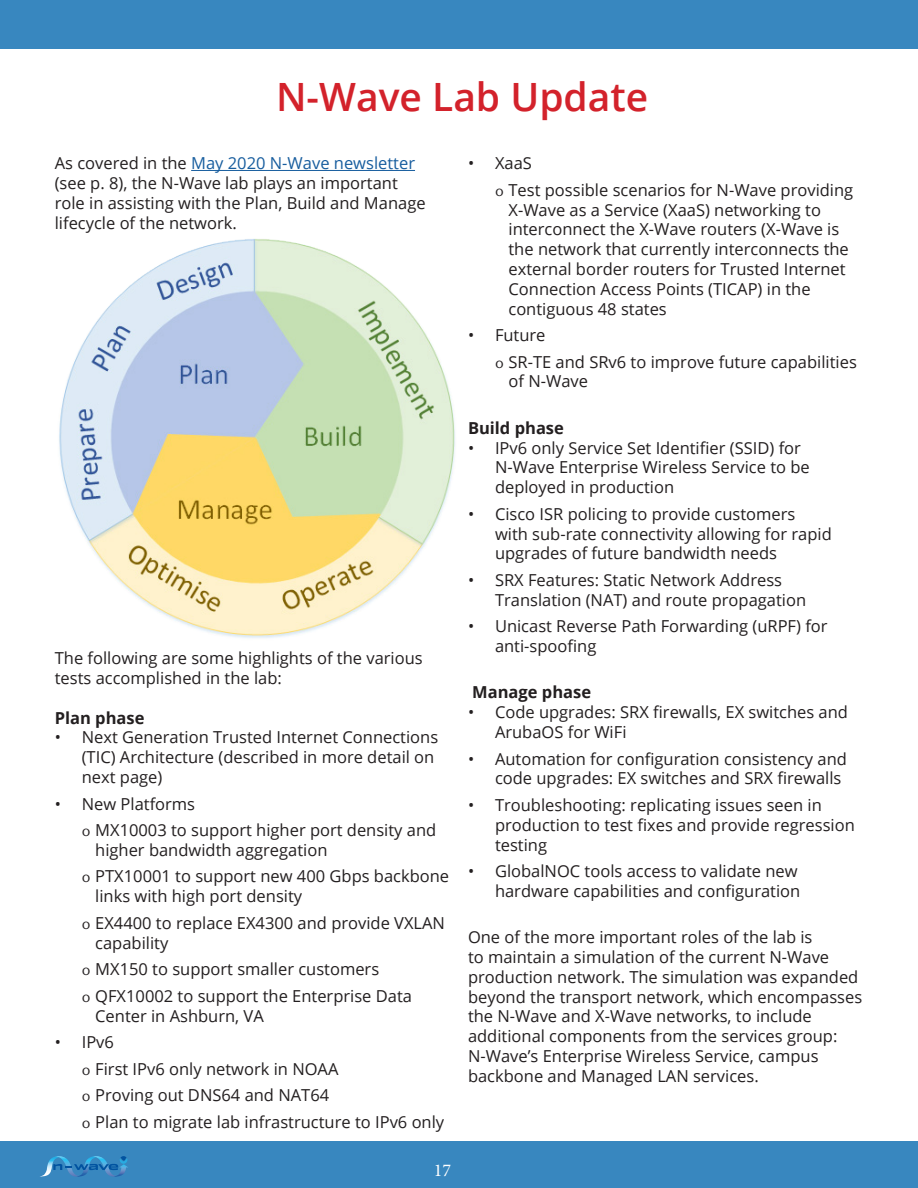
<style>
.page{position:relative;width:918px;height:1188px;background:#fff}
.page>*{position:absolute;margin:0;border:0;box-sizing:border-box;transform-origin:0 0}
.Main_Heading_-_Red{font:600 39px "Open Sans";color:#d3222b}
.t1{font:18px "Minion Pro";color:#fff}
.Newsletter_Body_-_Op{font:16.5px/19.8px "Open Sans";color:#231f20}
.Newsletter_Body_-_Op-2{font:700 16.5px "Open Sans";color:#231f20}
.s1{color:#175d9e}
.s2{font-family:"Minion Pro"}
</style>
<div class="page">
<div style="left:0;top:0;width:918px;height:49px;background:#3887bf"></div>
<div style="left:0;top:1141px;width:918px;height:47px;background:#3887bf"></div>
<svg style="left:40px;top:1156px;width:88px;height:21px"></svg>
<hr style="left:191px;top:170px;width:224px;height:1px;background:#175d9e">
<img style="left:59px;top:239px;width:396px;height:399px">
<p class="Main_Heading_-_Red" style="left:276px;top:70px;width:374px">N-Wave Lab Update</p>
<p class="Newsletter_Body_-_Op" style="left:55px;top:153px;width:372px">As covered in the <span class="s1">May 2020 N-Wave newsletter </span>(see p. 8), the N-Wave lab plays an important role in assisting with the Plan, Build and Manage lifecycle of the network.</p>
<p class="Newsletter_Body_-_Op" style="left:468px;top:153px;width:65px">• XaaS</p>
<p class="Newsletter_Body_-_Op" style="left:508px;top:179px;width:346px;text-indent:-14px"><span class="s2">Ŝ</span> Test possible scenarios for N-Wave providing X-Wave as a Service (XaaS) networking to interconnect the X-Wave routers (X-Wave is the network that currently interconnects the external border routers for Trusted Internet Connection Access Points (TICAP) in the contiguous 48 states</p>
<p class="Newsletter_Body_-_Op" style="left:468px;top:325px;width:79px">• Future</p>
<p class="Newsletter_Body_-_Op" style="left:508px;top:351px;width:350px;text-indent:-14px"><span class="s2">Ŝ</span> SR-TE and SRv6 to improve future capabilities of N-Wave</p>
<p class="Newsletter_Body_-_Op-2" style="left:468px;top:416px;width:97px">Build phase</p>
<p class="Newsletter_Body_-_Op" style="left:495px;top:437px;width:316px;text-indent:-27px">• IPv6 only Service Set Identifier (SSID) for<br>N-Wave Enterprise Wireless Service to be deployed in production</p>
<p class="Newsletter_Body_-_Op" style="left:495px;top:503px;width:338px;text-indent:-27px">• Cisco ISR policing to provide customers with sub-rate connectivity allowing for rapid upgrades of future bandwidth needs</p>
<p class="Newsletter_Body_-_Op" style="left:495px;top:570px;width:313px;text-indent:-27px">• SRX Features: Static Network Address<br>Translation (NAT) and route propagation</p>
<p class="Newsletter_Body_-_Op" style="left:495px;top:616px;width:334px;text-indent:-27px">• Unicast Reverse Path Forwarding (uRPF) for anti-spoofing</p>
<p class="Newsletter_Body_-_Op-2" style="left:472px;top:681px;width:120px">Manage phase</p>
<p class="Newsletter_Body_-_Op" style="left:495px;top:702px;width:355px;text-indent:-27px">• Code upgrades: SRX firewalls, EX switches and<br>ArubaOS for WiFi</p>
<p class="Newsletter_Body_-_Op" style="left:495px;top:748px;width:353px;text-indent:-27px">• Automation for configuration consistency and code upgrades: EX switches and SRX firewalls</p>
<p class="Newsletter_Body_-_Op" style="left:495px;top:795px;width:361px;text-indent:-27px">• Troubleshooting: replicating issues seen in production to test fixes and provide regression testing</p>
<p class="Newsletter_Body_-_Op" style="left:468px;top:861px;width:334px;text-align:right">• GlobalNOC tools access to validate new hardware capabilities and configuration</p>
<p class="Newsletter_Body_-_Op" style="left:468px;top:927px;width:396px">One of the more important roles of the lab is<br>to maintain a simulation of the current N-Wave production network. The simulation was expanded beyond the transport network, which encompasses the N-Wave and X-Wave networks, to include additional components from the services group:<br>N-Wave’s Enterprise Wireless Service, campus backbone and Managed LAN services.</p>
<p class="Newsletter_Body_-_Op" style="left:55px;top:648px;width:369px">The following are some highlights of the various tests accomplished in the lab:</p>
<p class="Newsletter_Body_-_Op-2" style="left:55px;top:706px;width:91px">Plan phase</p>
<p class="Newsletter_Body_-_Op" style="left:82px;top:727px;width:358px;text-indent:-27px">• Next Generation Trusted Internet Connections (TIC) Architecture (described in more detail on next page)</p>
<p class="Newsletter_Body_-_Op" style="left:55px;top:793px;width:142px">• New Platforms</p>
<p class="Newsletter_Body_-_Op" style="left:95px;top:820px;width:343px;text-indent:-14px"><span class="s2">Ŝ</span> MX10003 to support higher port density and higher bandwidth aggregation</p>
<p class="Newsletter_Body_-_Op" style="left:95px;top:866px;width:355px;text-indent:-14px"><span class="s2">Ŝ</span> PTX10001 to support new 400 Gbps backbone links with high port density</p>
<p class="Newsletter_Body_-_Op" style="left:95px;top:913px;width:351px;text-indent:-14px"><span class="s2">Ŝ</span> EX4400 to replace EX4300 and provide VXLAN capability</p>
<p class="Newsletter_Body_-_Op" style="left:82px;top:959px;width:299px"><span class="s2">Ŝ</span> MX150 to support smaller customers</p>
<p class="Newsletter_Body_-_Op" style="left:95px;top:985px;width:318px;text-indent:-14px"><span class="s2">Ŝ</span> QFX10002 to support the Enterprise Data<br>Center in Ashburn, VA</p>
<p class="Newsletter_Body_-_Op" style="left:55px;top:1032px;width:61px">• IPv6</p>
<p class="Newsletter_Body_-_Op" style="left:82px;top:1058px;width:258px"><span class="s2">Ŝ</span> First IPv6 only network in NOAA</p>
<p class="Newsletter_Body_-_Op" style="left:82px;top:1085px;width:249px"><span class="s2">Ŝ</span> Proving out DNS64 and NAT64</p>
<p class="Newsletter_Body_-_Op" style="left:82px;top:1111px;width:364px"><span class="s2">Ŝ</span> Plan to migrate lab infrastructure to IPv6 only</p>
<p class="t1" style="left:434px;top:1158px;width:19px">17</p>
</div>
